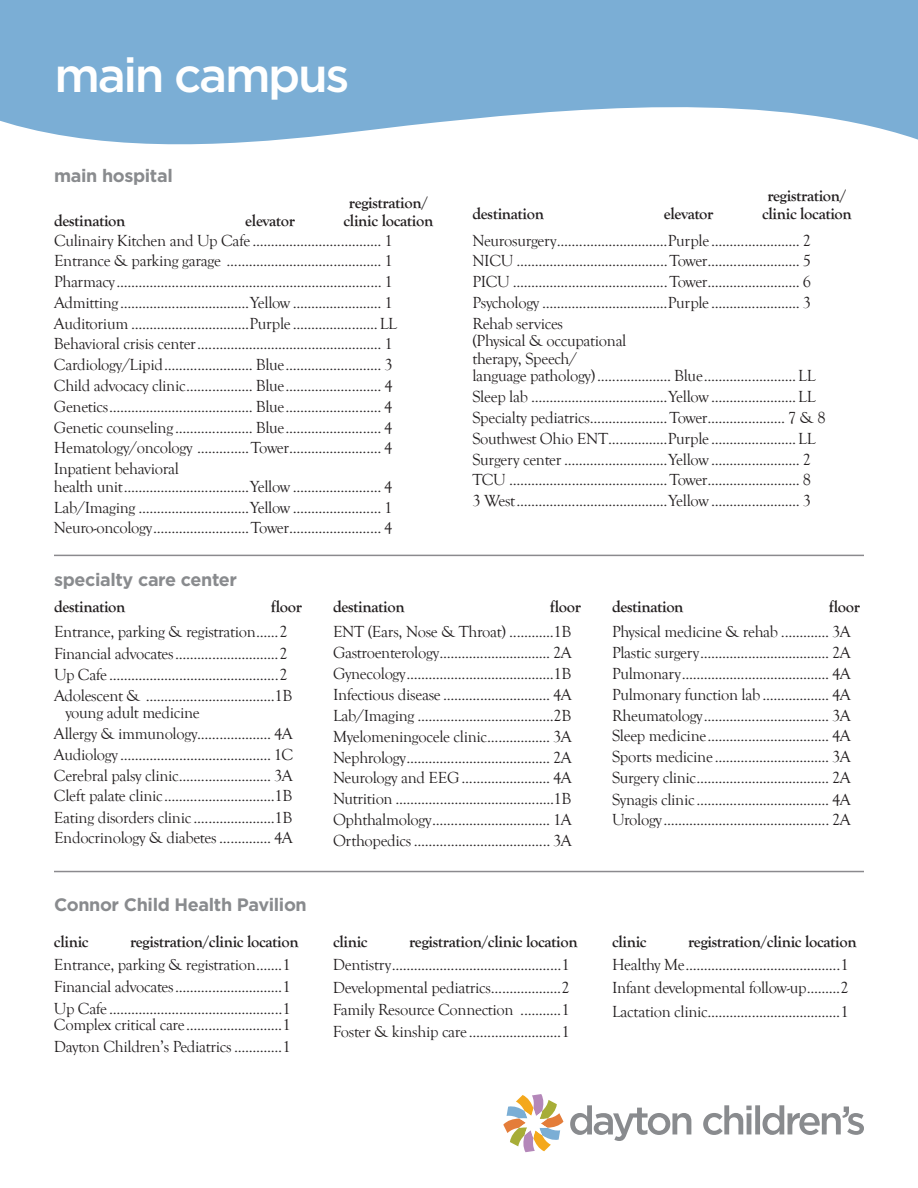
<style>
.page{position:relative;width:918px;height:1188px;background:#fff}
.page>*{position:absolute;margin:0;border:0;box-sizing:border-box;transform-origin:0 0}
.t1{font:500 48px "Gotham";letter-spacing:-.05em;color:#fff}
.t2{font:700 18px "Gotham";letter-spacing:-.02em;color:#898b8e}
.t3{font:16.5px/20.9px "Goudy Old Style T";letter-spacing:-.02em;color:#231f20}
.t4{font:700 16.5px "Goudy Old Style T";letter-spacing:-.02em;color:#231f20}
</style>
<div class="page">
<svg style="left:0;top:0;width:918px;height:145px;background:#8db9da"></svg>
<hr style="left:54px;top:871px;width:810px;height:1px;background:#8b8a8e">
<svg style="left:570px;top:1105px;width:294px;height:36px"></svg>
<svg style="left:503px;top:1094px;width:60px;height:58px"></svg>
<hr style="left:54px;top:555px;width:810px;height:1px;background:#8b8a8e">
<h1 class="t1" style="left:55px;top:44px;width:296px">main campus</h1>
<p class="t2" style="left:54px;top:164px;width:120px">main hospital</p>
<p class="t4" style="left:349px;top:193px;width:81px">registration/</p>
<p class="t4" style="left:54px;top:211px;width:73px">destination</p>
<p class="t4" style="left:245px;top:211px;width:51px">elevator</p>
<p class="t4" style="left:344px;top:211px;width:91px">clinic location</p>
<p class="t3" style="left:54px;top:230px;width:345px">Culinairy Kitchen and Up Cafe ................................... 1<br>Entrance &amp; parking garage .......................................... 1<br>Pharmacy........................................................................ 1<br>Admitting...................................Yellow ........................ 1<br>Auditorium ................................Purple .......................LL Behavioral crisis center.................................................. 1<br>Cardiology/Lipid........................ Blue.......................... 3<br>Child advocacy clinic.................. Blue.......................... 4<br>Genetics....................................... Blue.......................... 4<br>Genetic counseling ..................... Blue.......................... 4<br>Hematology/oncology ..............Tower......................... 4<br>Inpatient behavioral</p>
<p class="t3" style="left:54px;top:476px;width:340px;text-align:justify">health unit..................................Yellow ........................ 4<br>Lab/Imaging ..............................Yellow ........................ 1<br>Neuro-oncology..........................Tower......................... 4</p>
<p class="t4" style="left:767px;top:186px;width:81px">registration/</p>
<p class="t4" style="left:473px;top:204px;width:73px">destination</p>
<p class="t4" style="left:664px;top:204px;width:51px">elevator</p>
<p class="t4" style="left:762px;top:204px;width:91px">clinic location</p>
<p class="t3" style="left:472px;top:230px;width:340px;text-align:justify">Neurosurgery..............................Purple ........................ 2<br>NICU .........................................Tower......................... 5<br>PICU ..........................................Tower......................... 6<br>Psychology ..................................Purple ........................ 3<br>Rehab services</p>
<p class="t3" style="left:472px;top:332px;width:345px;line-height:17.5px">(Physical &amp; occupational<br>therapy, Speech/<br>language pathology).................... Blue.........................LL</p>
<p class="t3" style="left:472px;top:387px;width:355px">Sleep lab .....................................Yellow .......................LL Specialty pediatrics.....................Tower..................... 7 &amp; 8<br>Southwest Ohio ENT................Purple .......................LL Surgery center ............................Yellow ........................ 2<br>TCU ...........................................Tower......................... 8<br>3 West.........................................Yellow ........................ 3</p>
<p class="t2" style="left:54px;top:568px;width:185px">specialty care center</p>
<p class="t4" style="left:54px;top:597px;width:73px">destination</p>
<p class="t4" style="left:271px;top:597px;width:33px">floor</p>
<p class="t3" style="left:54px;top:622px;width:240px">Entrance, parking &amp; registration......2<br>Financial advocates............................2<br>Up Cafe ..............................................2<br>Adolescent &amp; ...................................1B</p>
<p class="t3" style="left:54px;top:703px;width:241px;text-indent:11px">young adult medicine<br>Allergy &amp; immunology.................... 4A Audiology......................................... 1C Cerebral palsy clinic......................... 3A Cleft palate clinic..............................1B Eating disorders clinic ......................1B Endocrinology &amp; diabetes .............. 4A</p>
<p class="t2" style="left:54px;top:893px;width:254px">Connor Child Health Pavilion</p>
<p class="t4" style="left:54px;top:932px;width:36px">clinic</p>
<p class="t4" style="left:130px;top:932px;width:170px">registration/clinic location</p>
<p class="t3" style="left:54px;top:954px;width:238px;line-height:21.9px;text-align:justify">Entrance, parking &amp; registration.......1<br>Financial advocates.............................1<br>Up Cafe ...............................................1</p>
<p class="t3" style="left:54px;top:1014px;width:238px;line-height:21.9px">Complex critical care..........................1<br>Dayton Children’s Pediatrics.............1</p>
<p class="t4" style="left:333px;top:597px;width:73px">destination</p>
<p class="t4" style="left:550px;top:597px;width:33px">floor</p>
<p class="t3" style="left:333px;top:622px;width:240px;text-align:justify">ENT (Ears, Nose &amp; Throat) ............1B Gastroenterology.............................. 2A Gynecology........................................1B Infectious disease ............................. 4A Lab/Imaging .....................................2B Myelomeningocele clinic................. 3A Nephrology....................................... 2A Neurology and EEG........................ 4A Nutrition ...........................................1B Ophthalmology................................ 1A Orthopedics ..................................... 3A</p>
<p class="t4" style="left:333px;top:932px;width:36px">clinic</p>
<p class="t4" style="left:409px;top:932px;width:170px">registration/clinic location</p>
<p class="t3" style="left:333px;top:953px;width:238px;line-height:23.4px">Dentistry..............................................1<br>Developmental pediatrics...................2</p>
<p class="t3" style="left:333px;top:999px;width:238px;line-height:21.9px">Family Resource Connection ...........1<br>Foster &amp; kinship care .........................1</p>
<p class="t4" style="left:612px;top:597px;width:73px">destination</p>
<p class="t4" style="left:829px;top:597px;width:33px">floor</p>
<p class="t3" style="left:612px;top:622px;width:240px;text-align:justify">Physical medicine &amp; rehab ............. 3A Plastic surgery................................... 2A Pulmonary........................................ 4A Pulmonary function lab .................. 4A Rheumatology.................................. 3A Sleep medicine................................. 4A Sports medicine ............................... 3A Surgery clinic.................................... 2A Synagis clinic.................................... 4A Urology............................................. 2A</p>
<p class="t4" style="left:612px;top:932px;width:36px">clinic</p>
<p class="t4" style="left:688px;top:932px;width:170px">registration/clinic location</p>
<p class="t3" style="left:612px;top:953px;width:238px;line-height:23.4px;text-align:justify">Healthy Me..........................................1<br>Infant developmental follow-up.........2<br>Lactation clinic....................................1</p>
</div>
